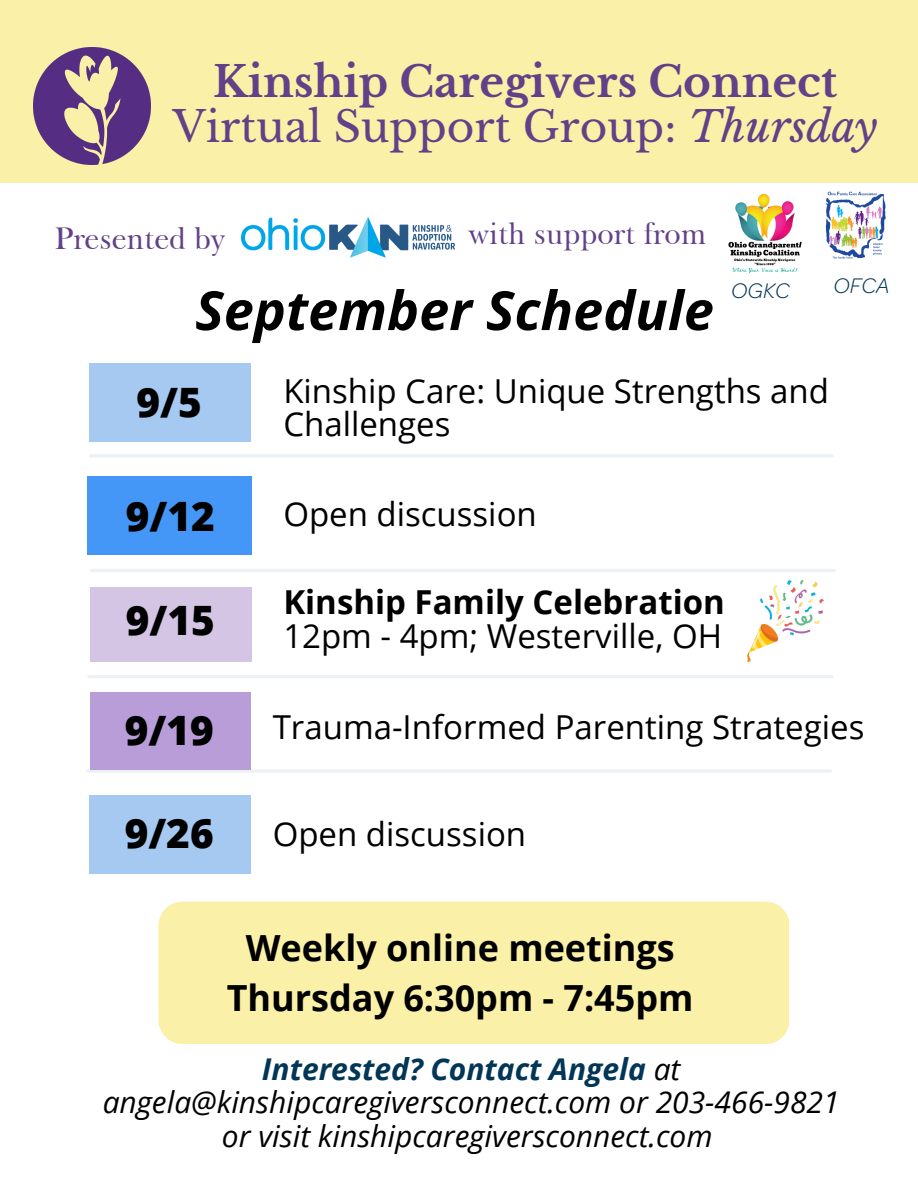
<style>
.page{position:relative;width:918px;height:1188px;background:#fff}
.page>*{position:absolute;margin:0;border:0;box-sizing:border-box;transform-origin:0 0}
.t1{font:italic 700 54px "Open Sans";color:#000}
.t2{font:700 42.3px/45px "Libre Baskerville";color:#624189;text-align:center}
.t3{font:800 40.5px "Open Sans";color:#000}
.t4{font:700 36px/49.5px "Open Sans";color:#000;text-align:center}
.t5{font:33px/33.8px "Open Sans";color:#000}
.t6{font:700 33px/33.8px "Open Sans";color:#000}
.t7{font:31.95px "Frys Baskerville BT";color:#624189}
.t8{font:31.65px "Frys Baskerville BT";color:#624189}
.t9{font:italic 30px/33.8px "Open Sans";color:#000;text-align:center}
.t10{font:italic 300 22.5px "Omnes";color:#023656}
.s1{font-weight:400}
.s2{font-weight:400;font-style:italic}
.s3{font-weight:700;color:#023656}
</style>
<div class="page">
<div style="left:159px;top:902px;width:630px;height:142px;background:#faf0a7;border-radius:24px"></div>
<div style="left:0;top:0;width:918px;height:183px;background:#faf0a7"></div>
<img style="left:242px;top:217px;width:213px;height:40px">
<div style="left:90px;top:363px;width:161px;height:78px;background:#a6c9f1"></div>
<div style="left:90px;top:587px;width:161px;height:75px;background:#d4c5e5"></div>
<div style="left:87px;top:476px;width:164px;height:79px;background:#4497f6"></div>
<hr style="left:91px;top:454px;width:741px;height:4px;background:#eef2f4">
<hr style="left:91px;top:569px;width:743px;height:3px;background:#8eaab8">
<div style="left:90px;top:692px;width:161px;height:77px;background:#b99dd8"></div>
<hr style="left:89px;top:675px;width:743px;height:3px;background:#8eaab8">
<div style="left:90px;top:795px;width:161px;height:79px;background:#a6c9f1"></div>
<hr style="left:88px;top:769px;width:742px;height:4px;background:#edf1f3">
<img style="left:33px;top:47px;width:117px;height:117px">
<img style="left:747px;top:580px;width:77px;height:81px">
<img style="left:728px;top:193px;width:74px;height:81px">
<img style="left:825px;top:191px;width:61px;height:68px">
<h1 class="t2" style="left:173px;top:60px;width:706px">Kinship Caregivers Connect<br><span class="s1">Virtual Support Group:</span> <span class="s2">Thursday</span></h1>
<h2 class="t8" style="left:469px;top:214px;width:239px">with support from</h2>
<p class="t7" style="left:54px;top:218px;width:172px">Presented by</p>
<h6 class="t1" style="left:195px;top:272px;width:520px">September Schedule</h6>
<h5 class="t10" style="left:731px;top:283px;width:60px">OGKC</h5>
<h4 class="t10" style="left:834px;top:277px;width:58px">OFCA</h4>
<p class="t3" style="left:137px;top:373px;width:67px">9/5</p>
<p class="t3" style="left:126px;top:488px;width:90px">9/12</p>
<h6 class="t3" style="left:126px;top:592px;width:90px">9/15</h6>
<p class="t5" style="left:283px;top:373px;width:547px">Kinship Care: Unique Strengths and<br>Challenges</p>
<h5 class="t5" style="left:283px;top:496px;width:255px">Open discussion</h5>
<h2 class="t6" style="left:283px;top:584px;width:443px">Kinship Family Celebration<br><span class="s1">12pm - 4pm; Westerville, OH</span></h2>
<p class="t3" style="left:125px;top:702px;width:90px">9/19</p>
<p class="t5" style="left:273px;top:710px;width:593px">Trauma-Informed Parenting Strategies</p>
<h2 class="t3" style="left:125px;top:805px;width:90px">9/26</h2>
<h5 class="t5" style="left:273px;top:816px;width:255px">Open discussion</h5>
<h5 class="t4" style="left:227px;top:922px;width:468px">Weekly online meetings<br>Thursday 6:30pm - 7:45pm</h5>
<h2 class="t9" style="left:103px;top:1051px;width:738px"><span class="s3">Interested? Contact Angela</span> at angela@kinshipcaregiversconnect.com or 203-466-9821 or visit kinshipcaregiversconnect.com</h2>
</div>
